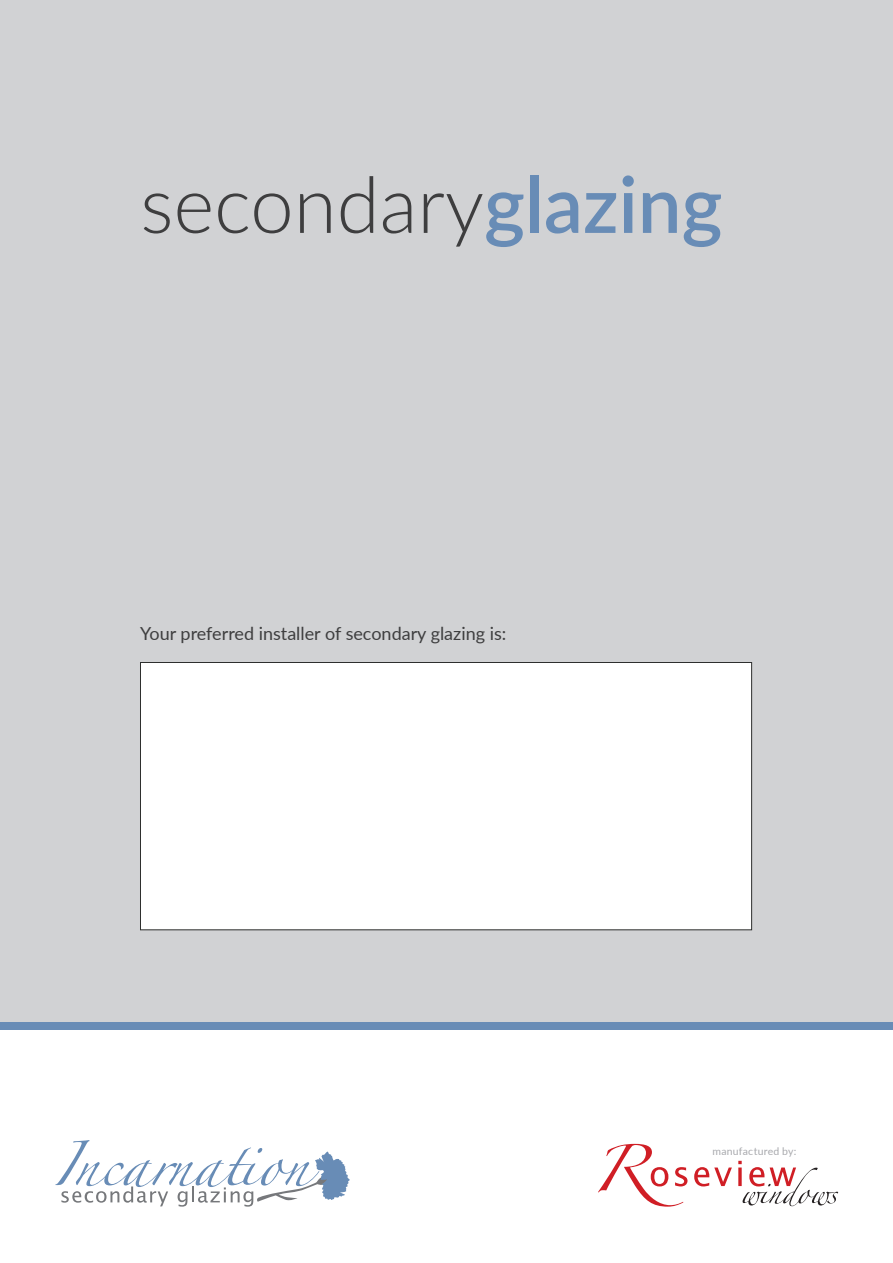
<style>
.page{position:relative;width:893px;height:1263px;background:#fff}
.page>*{position:absolute;margin:0;border:0;box-sizing:border-box;transform-origin:0 0}
.t1{font:300 78px "Lato";color:#3e3e3f}
.t2{font:18px "Lato";color:#3e3e3f}
.t3{font:10.5px "Lato";letter-spacing:.02em;color:#a8a9ad}
.s1{font-weight:600;color:#688cb6}
</style>
<div class="page">
<div style="left:0;top:0;width:893px;height:1022px;background:#d1d2d4"></div>
<div style="left:140px;top:662px;width:612px;height:268px;background:#fff;border:1px solid #2e2f2e"></div>
<div style="left:0;top:1022px;width:893px;height:8px;background:#688cb6"></div>
<svg style="left:694px;top:1167px;width:38px;height:19px"></svg>
<svg style="left:598px;top:1144px;width:89px;height:62px"></svg>
<svg style="left:738px;top:1161px;width:100px;height:45px"></svg>
<svg style="left:55px;top:1140px;width:295px;height:66px"></svg>
<p class="t1" style="left:140px;top:151px;width:584px">secondary<span class="s1">glazing</span></p>
<p class="t2" style="left:140px;top:620px;width:367px">Your preferred installer of secondary glazing is:</p>
<p class="t3" style="left:712px;top:1143px;width:85px">manufactured by:</p>
</div>
